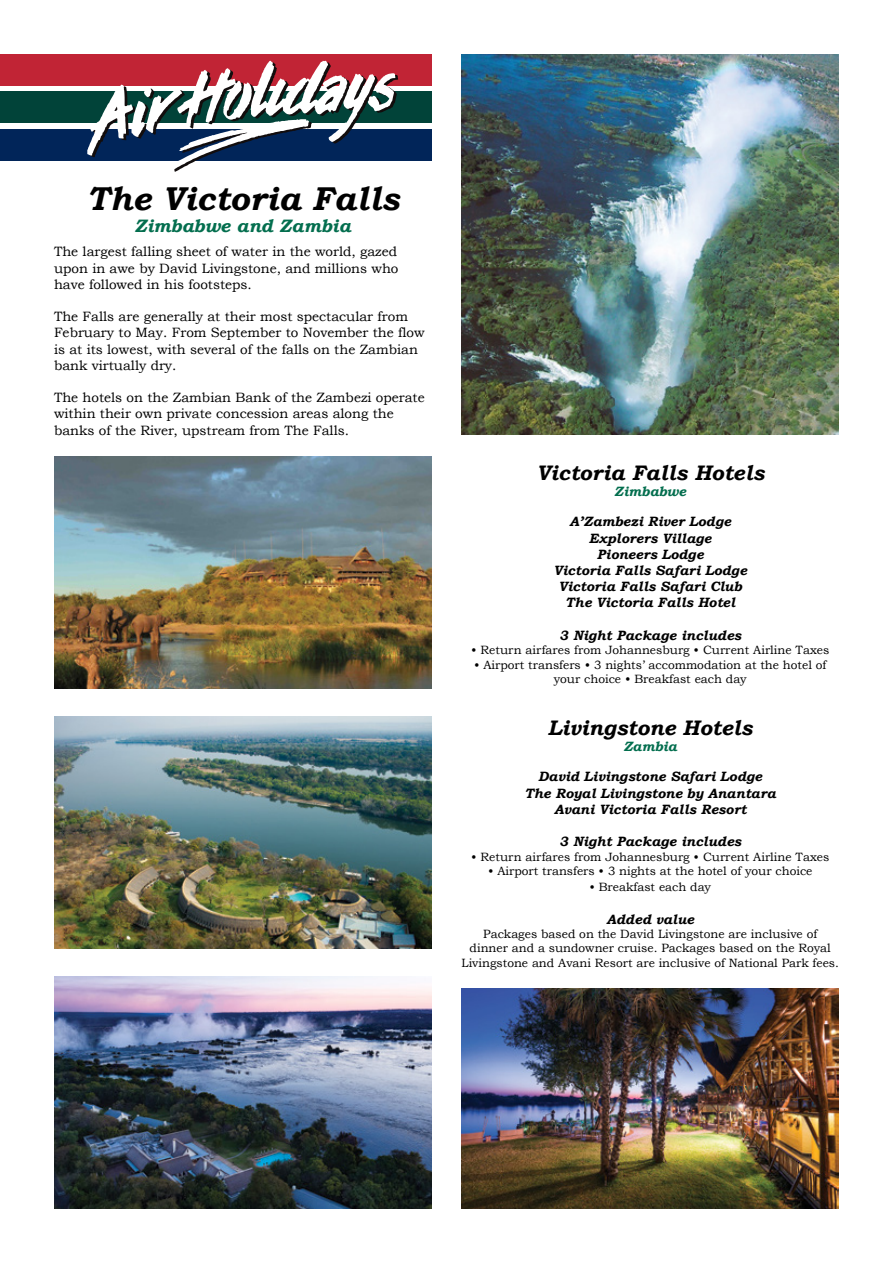
<style>
.page{position:relative;width:893px;height:1263px;background:#fff}
.page>*{position:absolute;margin:0;border:0;box-sizing:border-box;transform-origin:0 0}
.t1{font:italic 700 33px "Bookman Old Style";color:#000}
.t2{font:italic 700 21px "Bookman Old Style";color:#000}
.t3{font:italic 700 18px "Bookman Old Style";color:#036e4e}
.t4{font:13.5px/16.2px "Bookman Old Style";color:#000}
.t5{font:italic 700 13.5px/16.2px "Bookman Old Style";color:#000;text-align:center}
.t6{font:italic 700 13.5px "Bookman Old Style";color:#036e4e}
.t7{font:12px/14.4px "Bookman Old Style";color:#000;text-align:center}
</style>
<div class="page">
<img style="left:54px;top:716px;width:377px;height:233px">
<img style="left:54px;top:456px;width:377px;height:233px">
<div style="left:0;top:54px;width:431px;height:32px;background:#c12435"></div>
<div style="left:0;top:91px;width:431px;height:32px;background:#014339"></div>
<div style="left:0;top:129px;width:431px;height:31px;background:#012559"></div>
<svg style="left:87px;top:61px;width:311px;height:111px"></svg>
<img style="left:461px;top:54px;width:378px;height:380px">
<img style="left:461px;top:988px;width:378px;height:221px">
<img style="left:54px;top:976px;width:377px;height:233px">
<h1 class="t1" style="left:86px;top:179px;width:314px">The Victoria Falls</h1>
<h3 class="t3" style="left:135px;top:215px;width:218px">Zimbabwe and Zambia</h3>
<p class="t4" style="left:54px;top:243px;width:346px;text-align:justify">The largest falling sheet of water in the world, gazed upon in awe by David Livingstone, and millions who have followed in his footsteps.</p>
<p class="t4" style="left:54px;top:308px;width:372px">The Falls are generally at their most spectacular from February to May. From September to November the flow is at its lowest, with several of the falls on the Zambian bank virtually dry.</p>
<p class="t4" style="left:54px;top:389px;width:372px">The hotels on the Zambian Bank of the Zambezi operate within their own private concession areas along the banks of the River, upstream from The Falls.</p>
<h2 class="t2" style="left:536px;top:460px;width:229px">Victoria Falls Hotels</h2>
<p class="t6" style="left:614px;top:483px;width:73px">Zimbabwe</p>
<p class="t5" style="left:554px;top:513px;width:195px">A’Zambezi River Lodge<br>Explorers Village<br>Pioneers Lodge<br>Victoria Falls Safari Lodge<br>Victoria Falls Safari Club<br>The Victoria Falls Hotel</p>
<p class="t5" style="left:559px;top:627px;width:183px">3 Night Package includes</p>
<p class="t7" style="left:471px;top:643px;width:360px">• Return airfares from Johannesburg • Current Airline Taxes</p>
<p class="t7" style="left:474px;top:657px;width:354px">• Airport transfers • 3 nights’ accommodation at the hotel of your choice • Breakfast each day</p>
<h2 class="t2" style="left:548px;top:715px;width:206px">Livingstone Hotels</h2>
<p class="t6" style="left:623px;top:738px;width:55px">Zambia</p>
<p class="t5" style="left:524px;top:768px;width:253px">David Livingstone Safari Lodge<br>The Royal Livingstone by Anantara<br>Avani Victoria Falls Resort</p>
<p class="t5" style="left:559px;top:833px;width:183px">3 Night Package includes</p>
<p class="t7" style="left:471px;top:849px;width:360px">• Return airfares from Johannesburg • Current Airline Taxes</p>
<p class="t7" style="left:488px;top:863px;width:326px">• Airport transfers • 3 nights at the hotel of your choice</p>
<p class="t7" style="left:589px;top:880px;width:123px">• Breakfast each day</p>
<p class="t5" style="left:606px;top:911px;width:89px">Added value</p>
<p class="t7" style="left:461px;top:926px;width:379px">Packages based on the David Livingstone are inclusive of<br>dinner and a sundowner cruise. Packages based on the Royal<br>Livingstone and Avani Resort are inclusive of National Park fees.</p>
</div>
